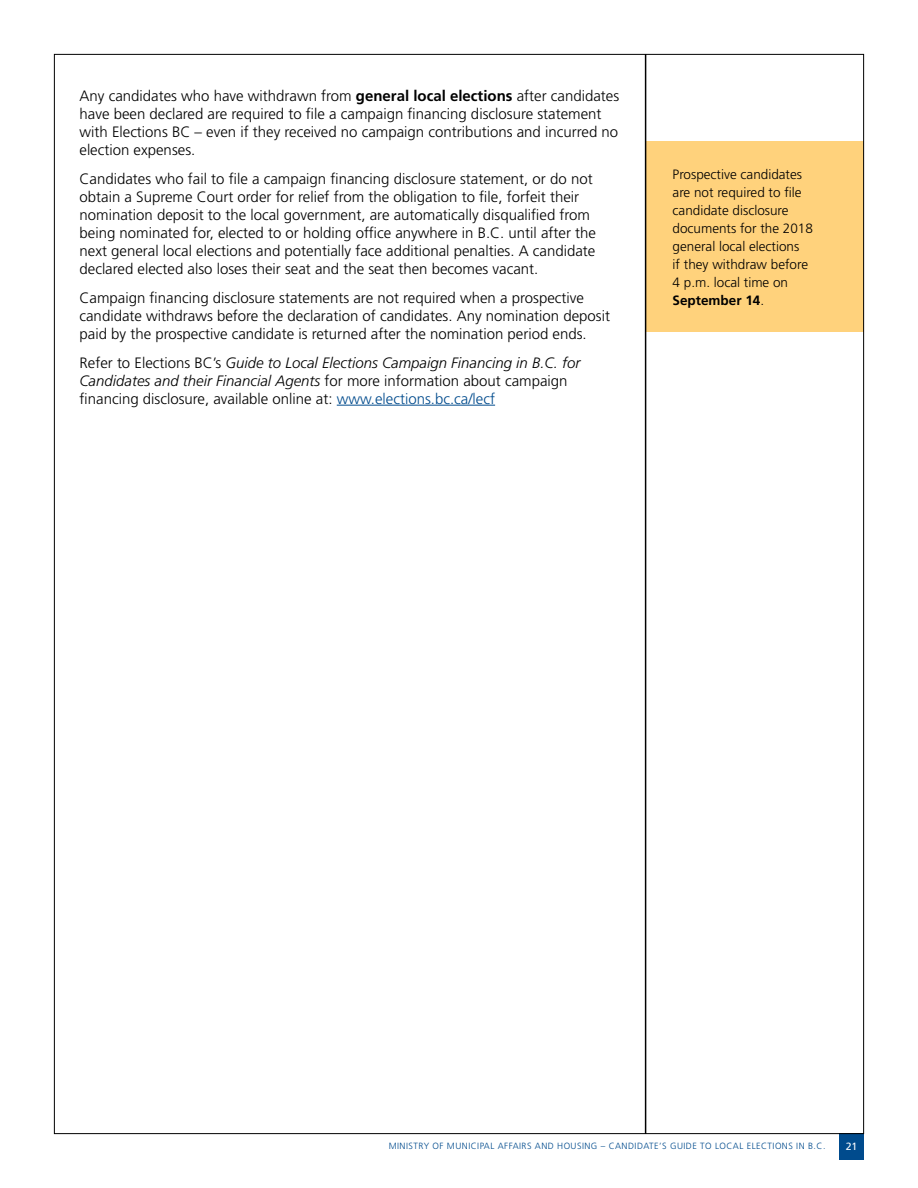
<style>
.page{position:relative;width:918px;height:1188px;background:#fff}
.page>*{position:absolute;margin:0;border:0;box-sizing:border-box;transform-origin:0 0}
.t1{font:300 15px/18px "Frutiger LT Std";color:#000}
.t2{font:300 13.5px/18px "Frutiger LT Std";color:#000}
.t3{font:10.5px "Frutiger LT Std";color:#fff}
.t4{font:300 9px "Frutiger LT Std";letter-spacing:.05em;color:#004b8d}
.s1{font-weight:700}
.s2{font-style:italic}
.s3{color:#004b8d}
</style>
<div class="page">
<div style="left:839px;top:1133px;width:25px;height:27px;background:#004b8d"></div>
<hr style="left:337px;top:405px;width:158px;height:1px;background:#004b8d">
<div style="left:646px;top:141px;width:218px;height:191px;background:#ffd27c"></div>
<hr style="left:645px;top:54px;width:1px;height:1080px;background:#000">
<p class="t1" style="left:80px;top:87px;width:541px">Any candidates who have withdrawn from <span class="s1">general local elections</span> after candidates have been declared are required to file a campaign financing disclosure statement with Elections BC – even if they received no campaign contributions and incurred no election expenses.</p>
<p class="t1" style="left:80px;top:170px;width:518px">Candidates who fail to file a campaign financing disclosure statement, or do not obtain a Supreme Court order for relief from the obligation to file, forfeit their nomination deposit to the local government, are automatically disqualified from being nominated for, elected to or holding office anywhere in B.C. until after the next general local elections and potentially face additional penalties. A candidate declared elected also loses their seat and the seat then becomes vacant.</p>
<p class="t1" style="left:80px;top:289px;width:532px">Campaign financing disclosure statements are not required when a prospective candidate withdraws before the declaration of candidates. Any nomination deposit paid by the prospective candidate is returned after the nomination period ends.</p>
<p class="t1" style="left:80px;top:354px;width:502px">Refer to Elections BC’s <span class="s2">Guide to Local Elections Campaign Financing in B.C. for<br>Candidates and their Financial Agents</span> for more information about campaign financing disclosure, available online at: <span class="s3">www.elections.bc.ca/lecf</span></p>
<p class="t2" style="left:673px;top:165px;width:142px">Prospective candidates are not required to file candidate disclosure documents for the 2018 general local elections<br>if they withdraw before<br>4 p.m. local time on<br><span class="s1">September 14</span>.</p>
<p class="t4" style="left:389px;top:1141px;width:438px">MINISTRY OF MUNICIPAL AFFAIRS AND HOUSING – CANDIDATE’S GUIDE TO LOCAL ELECTIONS IN B.C.</p>
<p class="t3" style="left:846px;top:1140px;width:13px">21</p>
</div>
